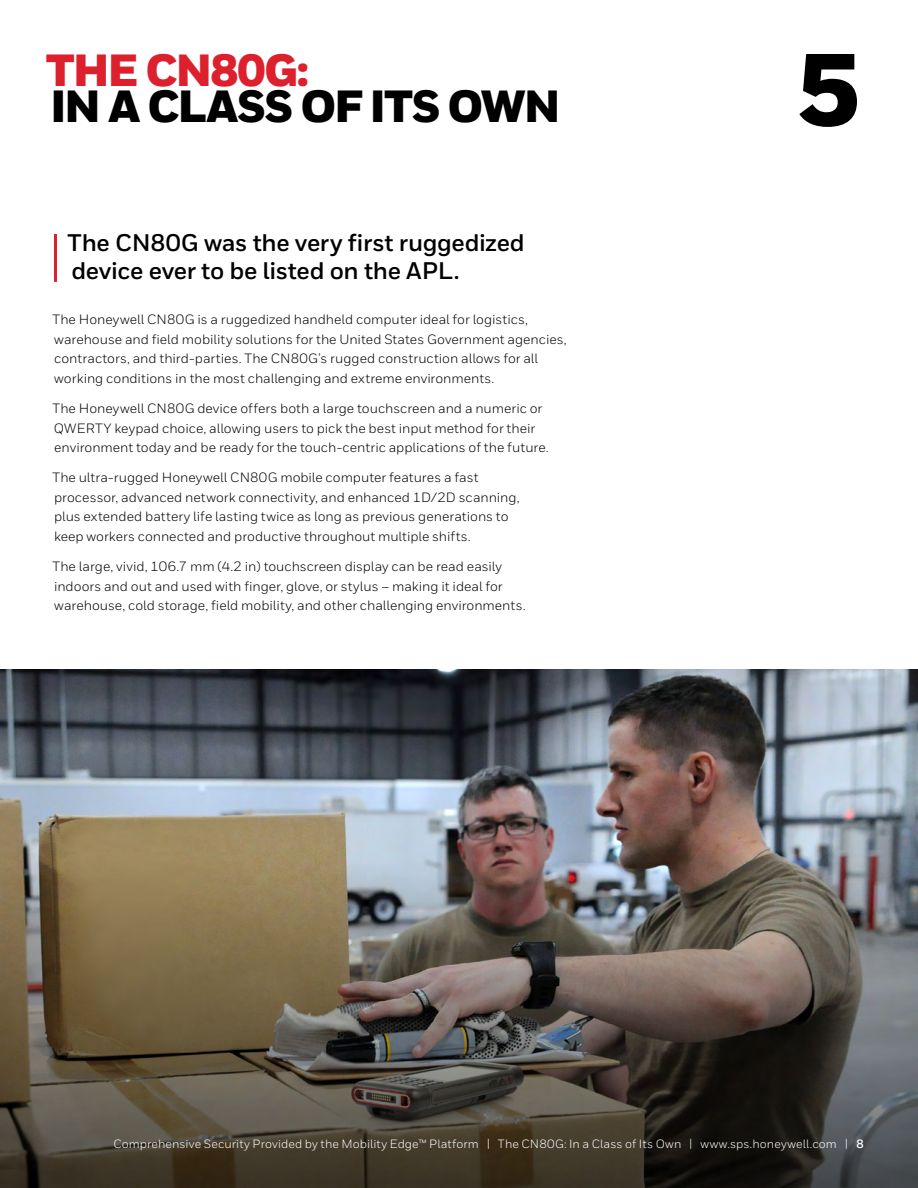
<style>
.page{position:relative;width:918px;height:1188px;background:#fff}
.page>*{position:absolute;margin:0;border:0;box-sizing:border-box;transform-origin:0 0}
.t1{font:900 102px "Honeywell Sans";color:#000}
.t2{font:900 45px "Honeywell Sans";letter-spacing:-.045em;color:#000}
.t3{font:900 45px "Honeywell Sans";letter-spacing:-.045em;color:#dc202e}
.t4{font:700 24px/28.5px "Honeywell Sans";letter-spacing:-.015em;color:#000}
.t5{font:13.5px/19.5px "Honeywell Sans";color:#000}
.t6{font:12px "Honeywell Sans";letter-spacing:.01em;color:#fff}
.s1{font-weight:700}
</style>
<div class="page">
<img style="left:0;top:670px;width:918px;height:116px">
<hr style="left:54px;top:234px;width:3px;height:48px;background:#dc202e">
<img style="left:0;top:786px;width:918px;height:402px">
<h2 class="t3" style="left:46px;top:42px;width:265px">THE CN80G:</h2>
<h2 class="t2" style="left:50px;top:78px;width:512px">IN A CLASS OF ITS OWN</h2>
<h3 class="t4" style="left:68px;top:229px;width:459px">The CN80G was the very first ruggedized device ever to be listed on the APL.</h3>
<p class="t5" style="left:52px;top:310px;width:516px">The Honeywell CN80G is a ruggedized handheld computer ideal for logistics, warehouse and field mobility solutions for the United States Government agencies, contractors, and third-parties. The CN80G’s rugged construction allows for all working conditions in the most challenging and extreme environments.</p>
<p class="t5" style="left:52px;top:399px;width:498px">The Honeywell CN80G device offers both a large touchscreen and a numeric or<br>QWERTY keypad choice, allowing users to pick the best input method for their environment today and be ready for the touch-centric applications of the future.</p>
<p class="t5" style="left:52px;top:468px;width:469px">The ultra-rugged Honeywell CN80G mobile computer features a fast processor, advanced network connectivity, and enhanced 1D/2D scanning, plus extended battery life lasting twice as long as previous generations to keep workers connected and productive throughout multiple shifts.</p>
<p class="t5" style="left:52px;top:557px;width:475px">The large, vivid, 106.7 mm (4.2 in) touchscreen display can be read easily indoors and out and used with finger, glove, or stylus – making it ideal for warehouse, cold storage, field mobility, and other challenging environments.</p>
<h1 class="t1" style="left:796px;top:27px;width:65px">5</h1>
<p class="t6" style="left:113px;top:1136px;width:752px">Comprehensive Security Provided by the Mobility Edge™ Platform | The CN80G: In a Class of Its Own | www.sps.honeywell.com | <span class="s1">8</span></p>
</div>
